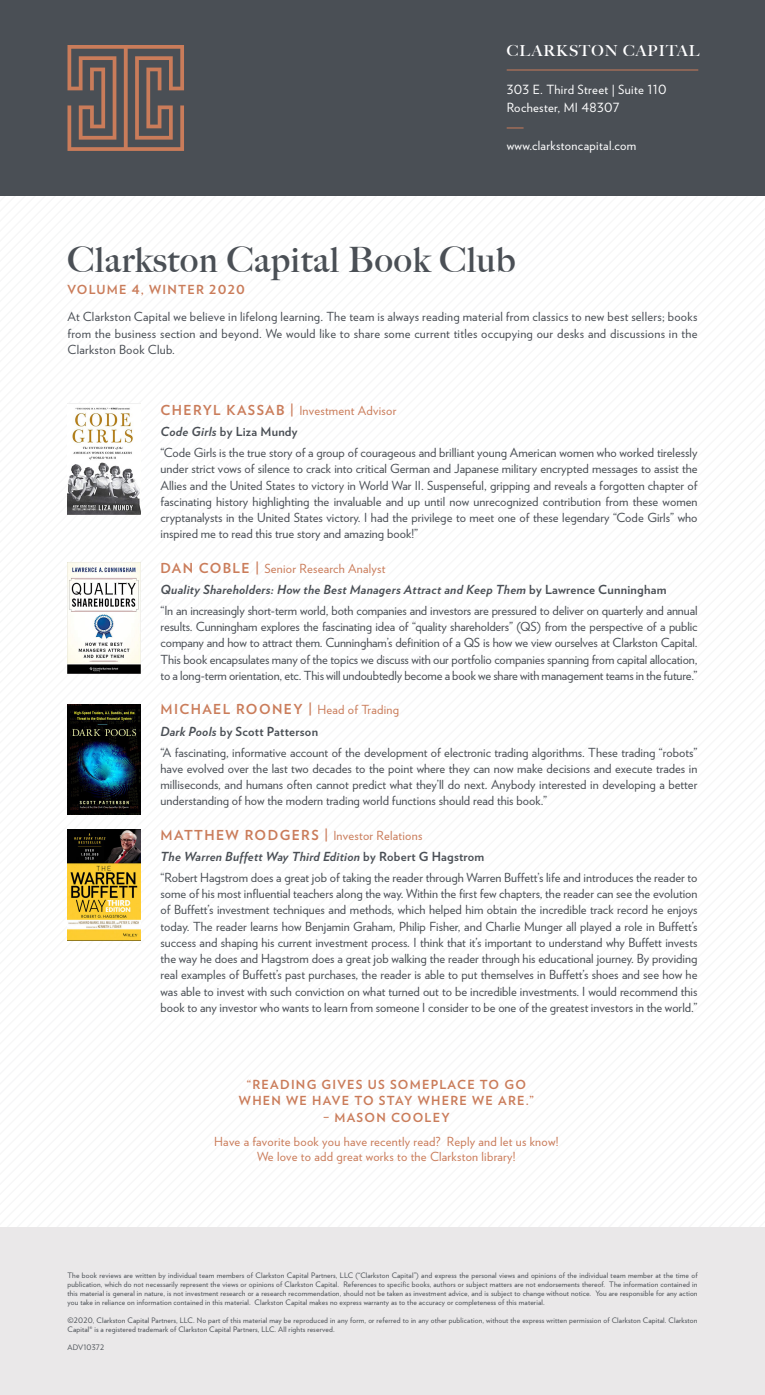
<style>
.page{position:relative;width:765px;height:1395px;background:#fff}
.page>*{position:absolute;margin:0;border:0;box-sizing:border-box;transform-origin:0 0}
.t1{font:700 35px "Big Caslon FB";letter-spacing:.025em;color:#4a4f55}
.t2{font:700 15.12px "Big Caslon FB";letter-spacing:.075em;color:#fff}
.t3{font:700 13.75px "Verlag";letter-spacing:.1em;color:#ca7c5a}
.t4{font:12.62px/17.6px "Verlag";letter-spacing:.025em;color:#fff}
.t5{font:12.5px/16.2px "Verlag";color:#4a4f55;text-align:justify}
.t6{font:12.5px/15px "Verlag";letter-spacing:.02em;color:#ca7c5a;text-align:center}
.t7{font:italic 700 12.5px "Verlag";letter-spacing:.02em;color:#4a4f55}
.t8{font:700 12.5px/16.2px "Verlag";letter-spacing:.1em;color:#ca7c5a;text-align:center}
.t9{font:700 12.5px "Verlag";letter-spacing:.02em;color:#4a4f55}
.t10{font:7.5px/9px "Verlag";letter-spacing:.02em;color:#4a4f55;text-align:justify}
.s1{font-weight:700;font-size:13.75px}
.s2{font-style:italic}
.s3{font-style:normal}
.s4{font-weight:400;font-size:12.5px}
</style>
<div class="page">
<div style="left:0;top:0;width:765px;height:196px;background:#4a4f55"></div>
<div style="left:0;top:1227px;width:765px;height:168px;background:#eae8e9"></div>
<svg style="left:68px;top:45px;width:116px;height:106px"></svg>
<hr style="left:507px;top:70px;width:191px;height:1px;background:#ca7c5a">
<svg style="left:507px;top:128px;width:17px;height:1px"></svg>
<img style="left:68px;top:407px;width:72px;height:108px">
<img style="left:68px;top:563px;width:72px;height:110px">
<img style="left:68px;top:704px;width:72px;height:111px">
<img style="left:68px;top:830px;width:72px;height:110px">
<p class="t2" style="left:507px;top:42px;width:194px">CLARKSTON CAPITAL</p>
<p class="t4" style="left:507px;top:80px;width:162px">303 E. Third Street | Suite 110<br>Rochester, MI 48307</p>
<p class="t4" style="left:507px;top:136px;width:131px">www.clarkstoncapital.com</p>
<p class="t1" style="left:68px;top:239px;width:449px">Clarkston Capital Book Club</p>
<p class="t8" style="left:68px;top:281px;width:179px">VOLUME 4, WINTER 2020</p>
<p class="t5" style="left:68px;top:308px;width:632px">At Clarkston Capital we believe in lifelong learning. The team is always reading material from classics to new best sellers; books from the business section and beyond. We would like to share some current titles occupying our desks and discussions in the Clarkston Book Club.</p>
<p class="t6" style="left:161px;top:402px;width:237px"><span class="s1">CHERYL KASSAB |</span> Investment Advisor</p>
<p class="t9" style="left:161px;top:422px;width:139px"><span class="s2">Code Girls</span> by Liza Mundy</p>
<p class="t5" style="left:161px;top:444px;width:538px">“Code Girls is the true story of a group of courageous and brilliant young American women who worked tirelessly under strict vows of silence to crack into critical German and Japanese military encrypted messages to assist the Allies and the United States to victory in World War II. Suspenseful, gripping and reveals a forgotten chapter of fascinating history highlighting the invaluable and up until now unrecognized contribution from these women cryptanalysts in the United States victory. I had the privilege to meet one of these legendary “Code Girls” who inspired me to read this true story and amazing book!”</p>
<p class="t6" style="left:161px;top:560px;width:226px"><span class="s1">DAN COBLE |</span> Senior Research Analyst</p>
<p class="t7" style="left:161px;top:579px;width:507px">Quality Shareholders: How the Best Managers Attract and Keep Them <span class="s3">by Lawrence Cunningham</span></p>
<p class="t5" style="left:161px;top:602px;width:538px">“In an increasingly short-term world, both companies and investors are pressured to deliver on quarterly and annual results. Cunningham explores the fascinating idea of “quality shareholders” (QS) from the perspective of a public company and how to attract them. Cunningham’s definition of a QS is how we view ourselves at Clarkston Capital.<br>This book encapsulates many of the topics we discuss with our portfolio companies spanning from capital allocation, to a long-term orientation, etc. This will undoubtedly become a book we share with management teams in the future.”</p>
<p class="t3" style="left:161px;top:699px;width:240px">MICHAEL ROONEY | <span class="s4">Head of Trading</span></p>
<p class="t9" style="left:161px;top:721px;width:159px"><span class="s2">Dark Pools</span> by Scott Patterson</p>
<p class="t5" style="left:161px;top:743px;width:538px">“A fascinating, informative account of the development of electronic trading algorithms. These trading “robots” have evolved over the last two decades to the point where they can now make decisions and execute trades in milliseconds, and humans often cannot predict what they’ll do next. Anybody interested in developing a better understanding of how the modern trading world functions should read this book.”</p>
<p class="t6" style="left:161px;top:827px;width:263px"><span class="s1">MATTHEW RODGERS |</span> Investor Relations</p>
<p class="t7" style="left:161px;top:846px;width:325px">The Warren Buffett Way Third Edition <span class="s3">by Robert G Hagstrom</span></p>
<p class="t5" style="left:161px;top:869px;width:538px">“Robert Hagstrom does a great job of taking the reader through Warren Buffett’s life and introduces the reader to some of his most influential teachers along the way. Within the first few chapters, the reader can see the evolution of Buffett’s investment techniques and methods, which helped him obtain the incredible track record he enjoys today. The reader learns how Benjamin Graham, Philip Fisher, and Charlie Munger all played a role in Buffett’s success and shaping his current investment process. I think that it’s important to understand why Buffett invests the way he does and Hagstrom does a great job walking the reader through his educational journey. By providing real examples of Buffett’s past purchases, the reader is able to put themselves in Buffett’s shoes and see how he was able to invest with such conviction on what turned out to be incredible investments. I would recommend this book to any investor who wants to learn from someone I consider to be one of the greatest investors in the world.”</p>
<p class="t8" style="left:239px;top:1076px;width:296px">“READING GIVES US SOMEPLACE TO GO<br>WHEN WE HAVE TO STAY WHERE WE ARE.”</p>
<p class="t8" style="left:323px;top:1108px;width:128px">– MASON COOLEY</p>
<p class="t6" style="left:214px;top:1133px;width:346px">Have a favorite book you have recently read? Reply and let us know!<br>We love to add great works to the Clarkston library!</p>
<p class="t10" style="left:68px;top:1270px;width:632px">The book reviews are written by individual team members of Clarkston Capital Partners, LLC (“Clarkston Capital”) and express the personal views and opinions of the individual team member at the time of publication, which do not necessarily represent the views or opinions of Clarkston Capital. References to specific books, authors or subject matters are not endorsements thereof. The information contained in this material is general in nature, is not investment research or a research recommendation, should not be taken as investment advice, and is subject to change without notice. You are responsible for any action you take in reliance on information contained in this material. Clarkston Capital makes no express warranty as to the accuracy or completeness of this material.</p>
<p class="t10" style="left:68px;top:1315px;width:632px">©2020, Clarkston Capital Partners, LLC. No part of this material may be reproduced in any form, or referred to in any other publication, without the express written permission of Clarkston Capital. Clarkston<br>Capital® is a registered trademark of Clarkston Capital Partners, LLC. All rights reserved.</p>
<p class="t10" style="left:68px;top:1342px;width:38px">ADV10372</p>
</div>
